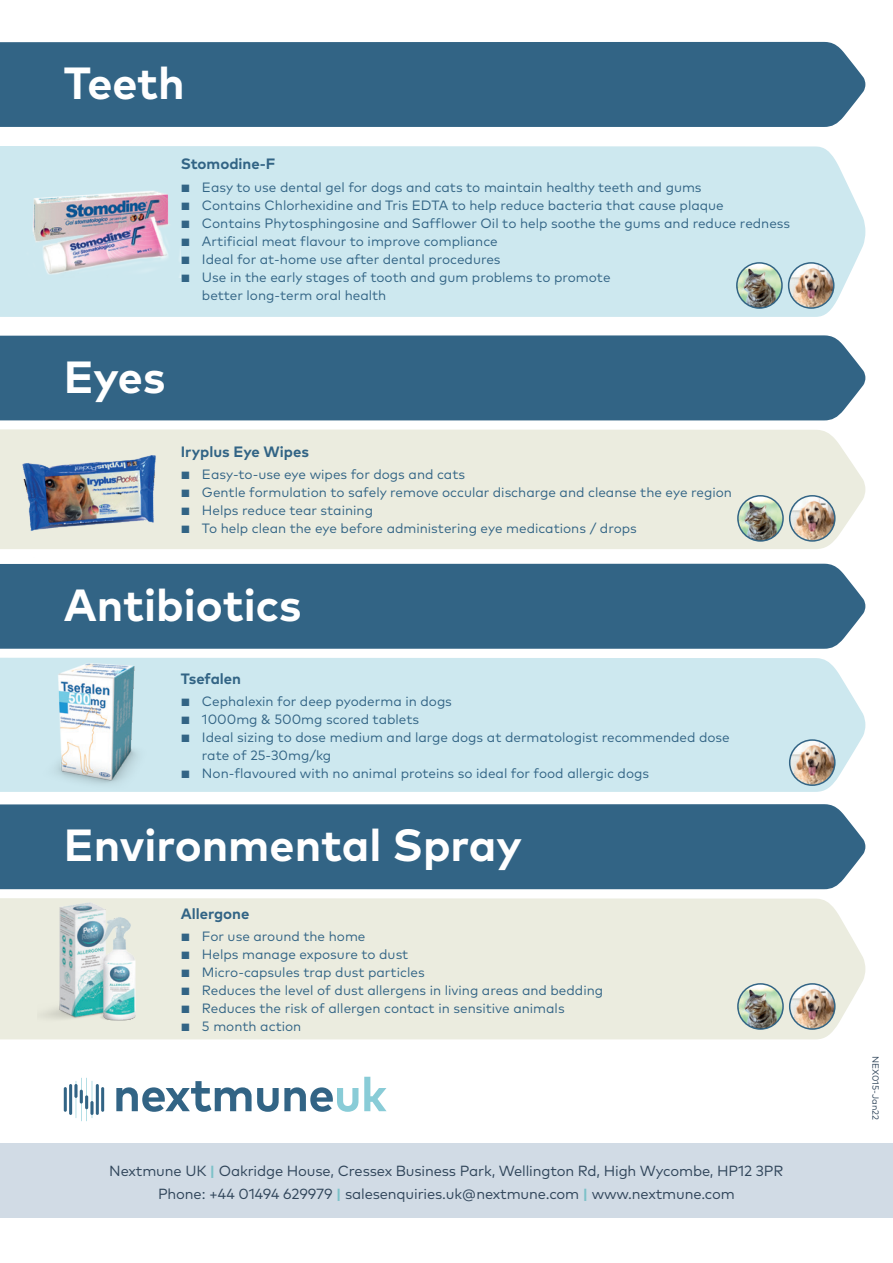
<style>
.page{position:relative;width:893px;height:1263px;background:#fff}
.page>*{position:absolute;margin:0;border:0;box-sizing:border-box;transform-origin:0 0}
.t1{font:700 45px "FF Mark Pro";color:#fff}
.t2{font:700 15px "FF Mark Pro";color:#326485}
.t3{font:14.7px/23.1px "FF Mark Pro";letter-spacing:-.01em;color:#30455a;text-align:center}
.t4{font:13.5px/18px "FF Mark Pro";color:#326485}
.t5{font:9px "FF Mark Pro";color:#30455a}
.s1{font-weight:700;font-size:10.5px}
.s2{font-weight:700;color:#7bc1c8}
</style>
<div class="page">
<div style="left:0;top:42px;width:865px;height:85px;background:#326485"></div>
<div style="left:0;top:146px;width:865px;height:171px;background:#cde8ef"></div>
<div style="left:0;top:335px;width:865px;height:85px;background:#326485"></div>
<div style="left:0;top:429px;width:865px;height:120px;background:#ebecdf"></div>
<img style="left:738px;top:496px;width:45px;height:45px;border-radius:23px">
<div style="left:737px;top:495px;width:47px;height:47px;border:2px solid #326485;border-radius:50%"></div>
<img style="left:790px;top:496px;width:45px;height:45px;border-radius:23px">
<div style="left:789px;top:495px;width:47px;height:47px;border:2px solid #326485;border-radius:50%"></div>
<div style="left:0;top:564px;width:865px;height:85px;background:#326485"></div>
<div style="left:0;top:658px;width:865px;height:134px;background:#cde8ef"></div>
<img style="left:790px;top:740px;width:45px;height:45px;border-radius:23px">
<div style="left:789px;top:739px;width:47px;height:47px;border:2px solid #326485;border-radius:50%"></div>
<div style="left:0;top:1143px;width:893px;height:75px;background:#d1dbe5"></div>
<hr style="left:101px;top:1087px;width:3px;height:25px;background:#326485;border-radius:2px">
<hr style="left:96px;top:1084px;width:3px;height:31px;background:#326485;border-radius:2px">
<svg style="left:90px;top:1101px;width:4px;height:14px"></svg>
<svg style="left:76px;top:1078px;width:16px;height:43px"></svg>
<svg style="left:74px;top:1084px;width:4px;height:14px"></svg>
<hr style="left:69px;top:1084px;width:3px;height:31px;background:#326485;border-radius:2px">
<hr style="left:64px;top:1087px;width:3px;height:25px;background:#326485;border-radius:2px">
<svg style="left:116px;top:1081px;width:242px;height:31px"></svg>
<svg style="left:364px;top:1077px;width:23px;height:34px"></svg>
<img style="left:737px;top:263px;width:45px;height:45px;border-radius:23px">
<div style="left:736px;top:262px;width:47px;height:47px;border:2px solid #326485;border-radius:50%"></div>
<img style="left:789px;top:263px;width:45px;height:45px;border-radius:23px">
<div style="left:788px;top:262px;width:46px;height:47px;border:2px solid #326485;border-radius:50%"></div>
<div style="left:0;top:898px;width:865px;height:141px;background:#ebecdf"></div>
<div style="left:0;top:804px;width:865px;height:85px;background:#326485"></div>
<img style="left:738px;top:984px;width:45px;height:45px;border-radius:23px">
<div style="left:737px;top:983px;width:47px;height:47px;border:2px solid #326485;border-radius:50%"></div>
<img style="left:790px;top:984px;width:45px;height:45px;border-radius:23px">
<div style="left:789px;top:983px;width:47px;height:47px;border:2px solid #326485;border-radius:50%"></div>
<img style="left:13px;top:191px;width:168px;height:87px">
<img style="left:5px;top:439px;width:182px;height:110px">
<img style="left:38px;top:658px;width:113px;height:134px">
<img style="left:37px;top:899px;width:110px;height:131px">
<h1 class="t1" style="left:64px;top:49px;width:123px">Teeth</h1>
<p class="t2" style="left:181px;top:153px;width:96px">Stomodine-F</p>
<p class="t4" style="left:181px;top:177px;width:522px"><span class="s1">■</span> Easy to use dental gel for dogs and cats to maintain healthy teeth and gums</p>
<p class="t4" style="left:181px;top:195px;width:545px"><span class="s1">■</span> Contains Chlorhexidine and Tris EDTA to help reduce bacteria that cause plaque</p>
<p class="t4" style="left:181px;top:213px;width:611px"><span class="s1">■</span> Contains Phytosphingosine and Safflower Oil to help soothe the gums and reduce redness</p>
<p class="t4" style="left:181px;top:231px;width:318px"><span class="s1">■</span> Artificial meat flavour to improve compliance</p>
<p class="t4" style="left:181px;top:249px;width:321px"><span class="s1">■</span> Ideal for at-home use after dental procedures</p>
<p class="t4" style="left:202px;top:267px;width:410px;text-indent:-21px"><span class="s1">■</span> Use in the early stages of tooth and gum problems to promote better long-term oral health</p>
<h1 class="t1" style="left:64px;top:342px;width:103px">Eyes</h1>
<p class="t2" style="left:181px;top:440px;width:130px">Iryplus Eye Wipes</p>
<p class="t4" style="left:181px;top:464px;width:286px"><span class="s1">■</span> Easy-to-use eye wipes for dogs and cats</p>
<p class="t4" style="left:181px;top:482px;width:553px"><span class="s1">■</span> Gentle formulation to safely remove occular discharge and cleanse the eye region</p>
<p class="t4" style="left:181px;top:500px;width:194px"><span class="s1">■</span> Helps reduce tear staining</p>
<p class="t4" style="left:181px;top:518px;width:458px"><span class="s1">■</span> To help clean the eye before administering eye medications / drops</p>
<h1 class="t1" style="left:64px;top:571px;width:239px">Antibiotics</h1>
<p class="t2" style="left:181px;top:667px;width:62px">Tsefalen</p>
<p class="t4" style="left:181px;top:691px;width:273px"><span class="s1">■</span> Cephalexin for deep pyoderma in dogs</p>
<p class="t4" style="left:181px;top:709px;width:240px"><span class="s1">■</span> 1000mg &amp; 500mg scored tablets</p>
<p class="t4" style="left:202px;top:727px;width:529px;text-indent:-21px"><span class="s1">■</span> Ideal sizing to dose medium and large dogs at dermatologist recommended dose rate of 25-30mg/kg</p>
<p class="t4" style="left:181px;top:763px;width:470px"><span class="s1">■</span> Non-flavoured with no animal proteins so ideal for food allergic dogs</p>
<h1 class="t1" style="left:64px;top:811px;width:460px">Environmental Spray</h1>
<p class="t2" style="left:181px;top:902px;width:70px">Allergone</p>
<p class="t4" style="left:181px;top:926px;width:186px"><span class="s1">■</span> For use around the home</p>
<p class="t4" style="left:181px;top:944px;width:229px"><span class="s1">■</span> Helps manage exposure to dust</p>
<p class="t4" style="left:181px;top:962px;width:245px"><span class="s1">■</span> Micro-capsules trap dust particles</p>
<p class="t4" style="left:181px;top:980px;width:424px"><span class="s1">■</span> Reduces the level of dust allergens in living areas and bedding</p>
<p class="t4" style="left:181px;top:998px;width:385px"><span class="s1">■</span> Reduces the risk of allergen contact in sensitive animals</p>
<p class="t4" style="left:181px;top:1016px;width:122px"><span class="s1">■</span> 5 month action</p>
<p class="t3" style="left:109px;top:1158px;width:676px">Nextmune UK <span class="s2">|</span> Oakridge House, Cressex Business Park, Wellington Rd, High Wycombe, HP12 3PR<br>Phone: +44 01494 629979 <span class="s2">|</span> salesenquiries.uk@nextmune.com <span class="s2">|</span> www.nextmune.com</p>
<p class="t5" style="left:882px;top:1056px;width:66px;rotate:90deg">NEX015-Jan22</p>
</div>
